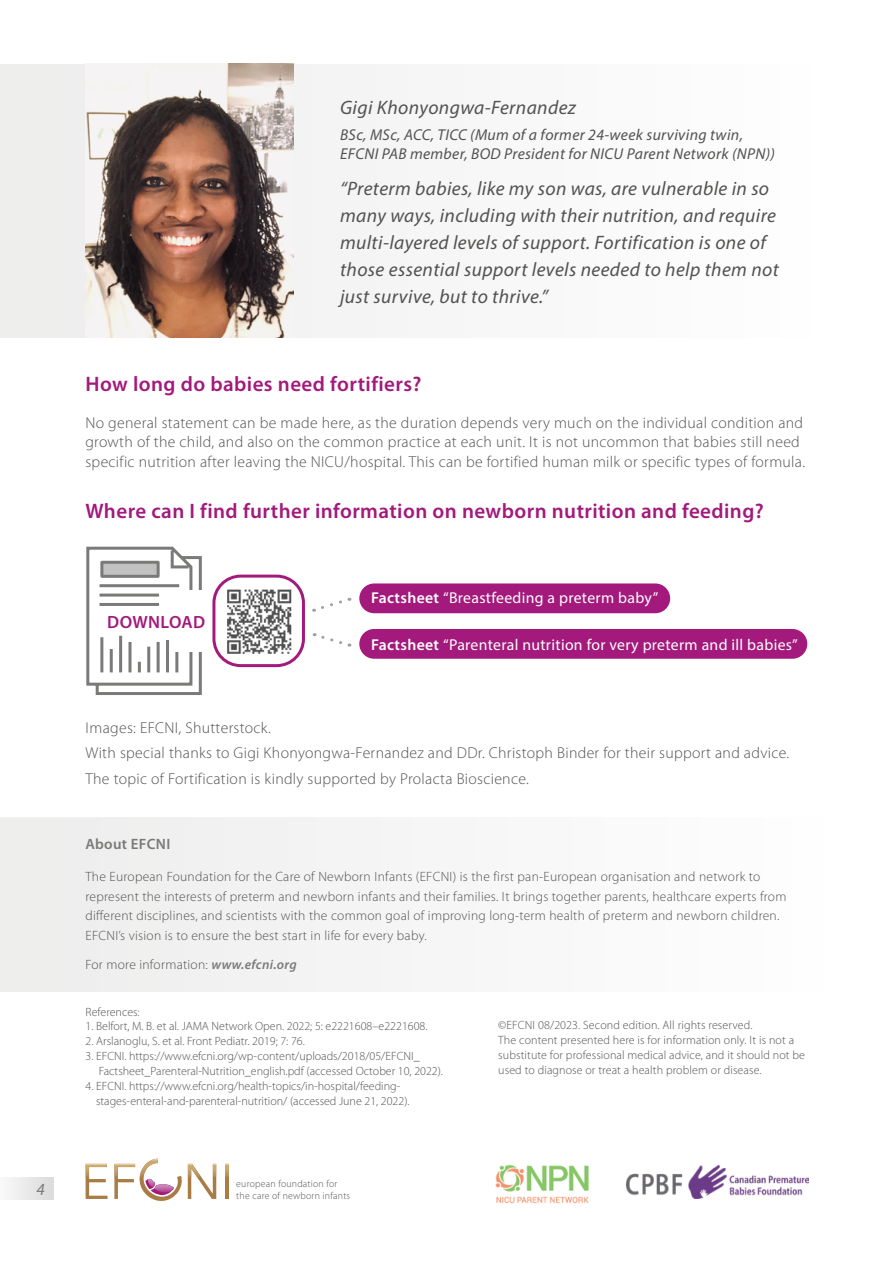
<style>
.page{position:relative;width:893px;height:1263px;background:#fff}
.page>*{position:absolute;margin:0;border:0;box-sizing:border-box;transform-origin:0 0}
.t1{font:600 21px "Myriad Pro";letter-spacing:.02em;color:#a3197c}
.t2{font:italic 19.5px/26.8px "Myriad Pro";letter-spacing:.02em;color:#525251}
.t3{font:600 17.7px "Myriad Pro";letter-spacing:.02em;color:#a3197c}
.t4{font:italic 17.1px "Myriad Pro";color:#7a7a79}
.t5{font:300 15.75px/25.5px "Myriad Pro";letter-spacing:.02em;color:#525251}
.t6{font:italic 15.75px/19.5px "Myriad Pro";letter-spacing:.02em;color:#525251}
.t7{font:15.75px "Myriad Pro";letter-spacing:.02em;color:#fff}
.t8{font:600 15px "Myriad Pro";letter-spacing:.02em;color:#7a7a79}
.t9{font:300 13.5px/19.5px "Myriad Pro";letter-spacing:.02em;color:#525251}
.t10{font:300 12px/14.9px "Myriad Pro";color:#525251}
.t11{font:300 10.05px/12.1px "Myriad Pro";letter-spacing:.025em;color:#525251}
.s1{font-weight:600}
.s2{font-weight:600;font-style:italic;color:#7a7a79}
</style>
<div class="page">
<div style="left:0;top:817px;width:893px;height:174px;background:#f6f6f6"></div>
<svg style="left:86px;top:1177px;width:22px;height:22px"></svg>
<img style="left:86px;top:1164px;width:21px;height:13px">
<svg style="left:114px;top:1158px;width:102px;height:43px"></svg>
<hr style="left:226px;top:1164px;width:3px;height:35px;background:#a97c45">
<img style="left:188px;top:1164px;width:28px;height:13px">
<svg style="left:226px;top:1164px;width:3px;height:13px"></svg>
<div style="left:0;top:1177px;width:54px;height:22px;background:linear-gradient(to right,#f9f9f9,#dbdbdb)"></div>
<div style="left:0;top:64px;width:893px;height:274px;background:#f8f8f8"></div>
<img style="left:85px;top:64px;width:208px;height:274px">
<div style="left:359px;top:583px;width:311px;height:30px;background:#a3197c;border-radius:15px"></div>
<div style="left:359px;top:629px;width:448px;height:30px;background:#a3197c;border-radius:15px"></div>
<svg style="left:86px;top:546px;width:116px;height:149px"></svg>
<div style="left:100px;top:561px;width:60px;height:17px;background:#c1c1c1;border:3px solid #7a7a79"></div>
<div style="left:173px;top:590px;width:54px;height:61px;background:#fff"></div>
<div style="left:212px;top:575px;width:93px;height:92px;border:3px solid #a3197c;border-radius:27px"></div>
<svg style="left:314px;top:597px;width:36px;height:15px"></svg>
<svg style="left:314px;top:633px;width:36px;height:14px"></svg>
<img style="left:227px;top:589px;width:65px;height:65px">
<img style="left:627px;top:1165px;width:181px;height:33px">
<img style="left:495px;top:1164px;width:94px;height:40px">
<h3 class="t4" style="left:36px;top:1178px;width:10px">4</h3>
<h2 class="t2" style="left:340px;top:94px;width:237px">Gigi Khonyongwa-Fernandez</h2>
<h3 class="t6" style="left:340px;top:124px;width:436px">BSc, MSc, ACC, TICC (Mum of a former 24-week surviving twin,<br>EFCNI PAB member, BOD President for NICU Parent Network (NPN))</h3>
<p class="t2" style="left:340px;top:175px;width:440px">“Preterm babies, like my son was, are vulnerable in so many ways, including with their nutrition, and require multi-layered levels of support. Fortification is one of those essential support levels needed to help them not just survive, but to thrive.”</p>
<h1 class="t1" style="left:85px;top:371px;width:338px">How long do babies need fortifiers?</h1>
<p class="t5" style="left:85px;top:413px;width:721px;line-height:19.5px">No general statement can be made here, as the duration depends very much on the individual condition and growth of the child, and also on the common practice at each unit. It is not uncommon that babies still need specific nutrition after leaving the NICU/hospital. This can be fortified human milk or specific types of formula.</p>
<h1 class="t1" style="left:85px;top:497px;width:680px">Where can I find further information on newborn nutrition and feeding?</h1>
<h3 class="t3" style="left:107px;top:610px;width:100px">DOWNLOAD</h3>
<h3 class="t7" style="left:371px;top:588px;width:289px"><span class="s1">Factsheet</span> “Breastfeeding a preterm baby”</h3>
<h3 class="t7" style="left:371px;top:635px;width:428px"><span class="s1">Factsheet</span> “Parenteral nutrition for very preterm and ill babies”</h3>
<h3 class="t5" style="left:86px;top:715px;width:705px">Images: EFCNI, Shutterstock.<br>With special thanks to Gigi Khonyongwa-Fernandez and DDr. Christoph Binder for their support and advice.<br>The topic of Fortification is kindly supported by Prolacta Bioscience.</h3>
<p class="t8" style="left:85px;top:835px;width:86px">About EFCNI</p>
<p class="t9" style="left:85px;top:867px;width:702px">The European Foundation for the Care of Newborn Infants (EFCNI) is the first pan-European organisation and network to represent the interests of preterm and newborn infants and their families. It brings together parents, healthcare experts from different disciplines, and scientists with the common goal of improving long-term health of preterm and newborn children.<br>EFCNI’s vision is to ensure the best start in life for every baby.</p>
<p class="t9" style="left:85px;top:955px;width:213px">For more information: <span class="s2">www.efcni.org</span></p>
<p class="t10" style="left:86px;top:1004px;width:56px">References:</p>
<p class="t10" style="left:86px;top:1019px;width:343px">1. Belfort, M. B. et al. JAMA Network Open. 2022; 5: e2221608–e2221608.</p>
<p class="t10" style="left:86px;top:1034px;width:221px">2. Arslanoglu, S. et al. Front Pediatr. 2019; 7: 76.</p>
<p class="t10" style="left:99px;top:1049px;width:346px;text-indent:-13px">3. EFCNI. https://www.efcni.org/wp-content/uploads/2018/05/EFCNI_<br>Factsheet_Parenteral-Nutrition_english.pdf (accessed October 10, 2022).</p>
<p class="t10" style="left:96px;top:1079px;width:315px;text-indent:-11px">4. EFCNI. https://www.efcni.org/health-topics/in-hospital/feeding&shy;stages-enteral-and-parenteral-nutrition/ (accessed June 21, 2022).</p>
<p class="t11" style="left:236px;top:1177px;width:115px">european foundation for the care of newborn infants</p>
<p class="t10" style="left:498px;top:1018px;width:308px">©EFCNI 08/2023. Second edition. All rights reserved.<br>The content presented here is for information only. It is not a substitute for professional medical advice, and it should not be used to diagnose or treat a health problem or disease.</p>
</div>
